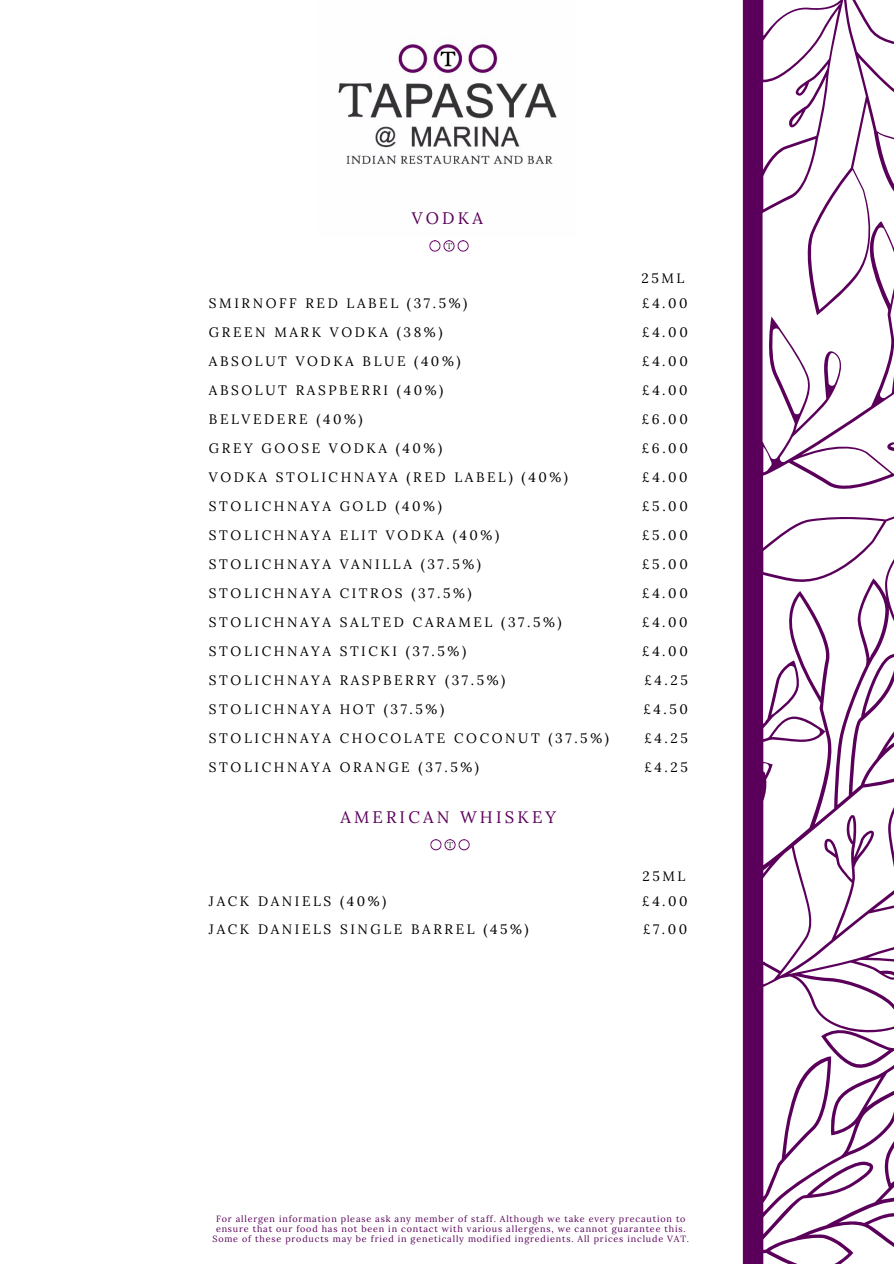
<style>
.page{position:relative;width:894px;height:1264px;background:#fff}
.page>*{position:absolute;margin:0;border:0;box-sizing:border-box;transform-origin:0 0}
.t1{font:16.65px "Lora";letter-spacing:.19em;color:#5a005a}
.t2{font:13.65px "Lora";letter-spacing:.19em;color:#000}
.t3{font:9px/9.9px "Lora";letter-spacing:.09em;color:#5a005a;text-align:center}
</style>
<div class="page">
<svg style="left:742px;top:0;width:151px;height:1263px"></svg>
<img style="left:338px;top:41px;width:219px;height:123px">
<img style="left:429px;top:241px;width:40px;height:11px">
<img style="left:430px;top:839px;width:40px;height:12px">
<p class="t1" style="left:412px;top:207px;width:72px">VODKA</p>
<p class="t2" style="left:641px;top:269px;width:44px">25ML</p>
<p class="t2" style="left:209px;top:294px;width:260px">SMIRNOFF RED LABEL (37.5%)</p>
<p class="t2" style="left:642px;top:294px;width:47px">£4.00</p>
<p class="t2" style="left:209px;top:323px;width:235px">GREEN MARK VODKA (38%)</p>
<p class="t2" style="left:642px;top:323px;width:47px">£4.00</p>
<p class="t2" style="left:209px;top:352px;width:253px">ABSOLUT VODKA BLUE (40%)</p>
<p class="t2" style="left:642px;top:352px;width:47px">£4.00</p>
<p class="t2" style="left:209px;top:381px;width:236px">ABSOLUT RASPBERRI (40%)</p>
<p class="t2" style="left:642px;top:381px;width:47px">£4.00</p>
<p class="t2" style="left:209px;top:410px;width:155px">BELVEDERE (40%)</p>
<p class="t2" style="left:641px;top:410px;width:47px">£6.00</p>
<p class="t2" style="left:209px;top:439px;width:235px">GREY GOOSE VODKA (40%)</p>
<p class="t2" style="left:641px;top:439px;width:47px">£6.00</p>
<p class="t2" style="left:209px;top:468px;width:360px">VODKA STOLICHNAYA (RED LABEL) (40%)</p>
<p class="t2" style="left:642px;top:468px;width:47px">£4.00</p>
<p class="t2" style="left:209px;top:497px;width:234px">STOLICHNAYA GOLD (40%)</p>
<p class="t2" style="left:642px;top:497px;width:47px">£5.00</p>
<p class="t2" style="left:209px;top:526px;width:291px">STOLICHNAYA ELIT VODKA (40%)</p>
<p class="t2" style="left:642px;top:526px;width:47px">£5.00</p>
<p class="t2" style="left:209px;top:555px;width:273px">STOLICHNAYA VANILLA (37.5%)</p>
<p class="t2" style="left:642px;top:555px;width:47px">£5.00</p>
<p class="t2" style="left:209px;top:584px;width:264px">STOLICHNAYA CITROS (37.5%)</p>
<p class="t2" style="left:642px;top:584px;width:47px">£4.00</p>
<p class="t2" style="left:209px;top:613px;width:354px">STOLICHNAYA SALTED CARAMEL (37.5%)</p>
<p class="t2" style="left:642px;top:613px;width:47px">£4.00</p>
<p class="t2" style="left:209px;top:642px;width:259px">STOLICHNAYA STICKI (37.5%)</p>
<p class="t2" style="left:642px;top:642px;width:47px">£4.00</p>
<p class="t2" style="left:209px;top:671px;width:298px">STOLICHNAYA RASPBERRY (37.5%)</p>
<p class="t2" style="left:644px;top:671px;width:45px">£4.25</p>
<p class="t2" style="left:209px;top:700px;width:237px">STOLICHNAYA HOT (37.5%)</p>
<p class="t2" style="left:643px;top:700px;width:46px">£4.50</p>
<p class="t2" style="left:209px;top:729px;width:401px">STOLICHNAYA CHOCOLATE COCONUT (37.5%)</p>
<p class="t2" style="left:644px;top:729px;width:45px">£4.25</p>
<p class="t2" style="left:209px;top:758px;width:271px">STOLICHNAYA ORANGE (37.5%)</p>
<p class="t2" style="left:644px;top:758px;width:45px">£4.25</p>
<p class="t1" style="left:340px;top:806px;width:217px">AMERICAN WHISKEY</p>
<p class="t2" style="left:642px;top:867px;width:44px">25ML</p>
<p class="t2" style="left:209px;top:892px;width:179px">JACK DANIELS (40%)</p>
<p class="t2" style="left:642px;top:892px;width:47px">£4.00</p>
<p class="t2" style="left:209px;top:920px;width:321px">JACK DANIELS SINGLE BARREL (45%)</p>
<p class="t2" style="left:642px;top:920px;width:46px">£7.00</p>
<p class="t3" style="left:212px;top:1214px;width:478px">For allergen information please ask any member of staff. Although we take every precaution to ensure that our food has not been in contact with various allergens, we cannot guarantee this.<br>Some of these products may be fried in genetically modified ingredients. All prices include VAT.</p>
</div>
